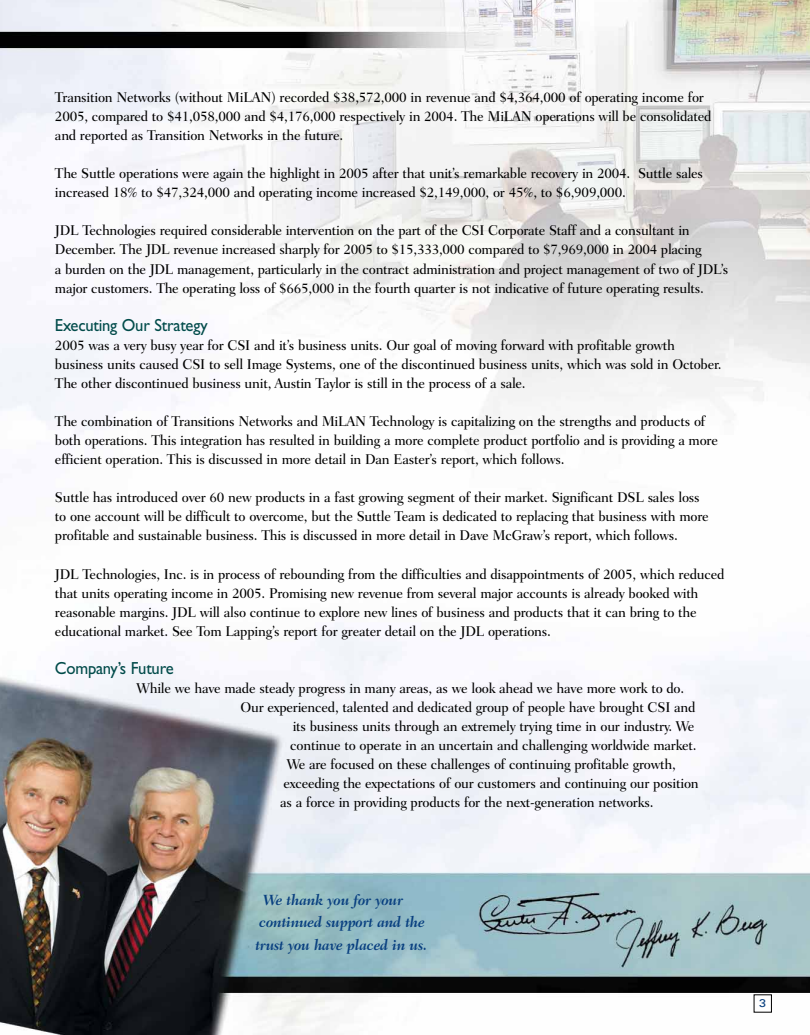
<style>
.page{position:relative;width:810px;height:1035px;background:#fff}
.page>*{position:absolute;margin:0;border:0;box-sizing:border-box;transform-origin:0 0}
.t1{font:17.5px "Gill Sans";letter-spacing:-.015em;color:#014b4a;scale:.95 1}
.t2{font:italic 700 15px/22.5px "Fairfield LH";letter-spacing:-.02em;color:#094080;scale:.95 1}
.t3{font:500 14.38px/19.1px "Fairfield LH";letter-spacing:-.015em;color:#000;scale:.95 1}
.t4{font:11.25px "Univers";color:#094080;scale:1.1 1}
</style>
<div class="page">
<img style="left:0;top:0;width:810px;height:1035px">
<p class="t3" style="left:55px;top:89px;width:693px">Transition Networks (without MiLAN) recorded $38,572,000 in revenue and $4,364,000 of operating income for<br>2005, compared to $41,058,000 and $4,176,000 respectively in 2004. The MiLAN operations will be consolidated and reported as Transition Networks in the future.</p>
<p class="t3" style="left:55px;top:165px;width:684px">The Suttle operations were again the highlight in 2005 after that unit’s remarkable recovery in 2004. Suttle sales increased 18% to $47,324,000 and operating income increased $2,149,000, or 45%, to $6,909,000.</p>
<p class="t3" style="left:55px;top:222px;width:710px">JDL Technologies required considerable intervention on the part of the CSI Corporate Staff and a consultant in December. The JDL revenue increased sharply for 2005 to $15,333,000 compared to $7,969,000 in 2004 placing<br>a burden on the JDL management, particularly in the contract administration and project management of two of JDL’s major customers. The operating loss of $665,000 in the fourth quarter is not indicative of future operating results.</p>
<p class="t1" style="left:55px;top:319px;width:162px">Executing Our Strategy</p>
<p class="t3" style="left:55px;top:337px;width:703px">2005 was a very busy year for CSI and it’s business units. Our goal of moving forward with profitable growth business units caused CSI to sell Image Systems, one of the discontinued business units, which was sold in October.<br>The other discontinued business unit, Austin Taylor is still in the process of a sale.</p>
<p class="t3" style="left:55px;top:413px;width:699px">The combination of Transitions Networks and MiLAN Technology is capitalizing on the strengths and products of both operations. This integration has resulted in building a more complete product portfolio and is providing a more efficient operation. This is discussed in more detail in Dan Easter’s report, which follows.</p>
<p class="t3" style="left:55px;top:489px;width:690px">Suttle has introduced over 60 new products in a fast growing segment of their market. Significant DSL sales loss to one account will be difficult to overcome, but the Suttle Team is dedicated to replacing that business with more profitable and sustainable business. This is discussed in more detail in Dave McGraw’s report, which follows.</p>
<p class="t3" style="left:55px;top:565px;width:706px">JDL Technologies, Inc. is in process of rebounding from the difficulties and disappointments of 2005, which reduced that units operating income in 2005. Promising new revenue from several major accounts is already booked with reasonable margins. JDL will also continue to explore new lines of business and products that it can bring to the educational market. See Tom Lapping’s report for greater detail on the JDL operations.</p>
<p class="t1" style="left:55px;top:662px;width:126px">Company’s Future</p>
<p class="t3" style="left:137px;top:680px;width:578px">While we have made steady progress in many areas, as we look ahead we have more work to do.</p>
<p class="t3" style="left:241px;top:699px;width:480px">Our experienced, talented and dedicated group of people have brought CSI and</p>
<p class="t3" style="left:293px;top:718px;width:424px">its business units through an extremely trying time in our industry. We</p>
<p class="t3" style="left:290px;top:737px;width:429px">continue to operate in an uncertain and challenging worldwide market.</p>
<p class="t3" style="left:287px;top:756px;width:411px">We are focused on these challenges of continuing profitable growth,</p>
<p class="t3" style="left:284px;top:775px;width:439px">exceeding the expectations of our customers and continuing our position</p>
<p class="t3" style="left:280px;top:794px;width:394px">as a force in providing products for the next-generation networks.</p>
<p class="t2" style="left:255px;top:890px;width:183px;text-indent:8px">We thank you for your continued support and the trust you have placed in us.</p>
<p class="t4" style="left:759px;top:999px;width:8px">3</p>
</div>
